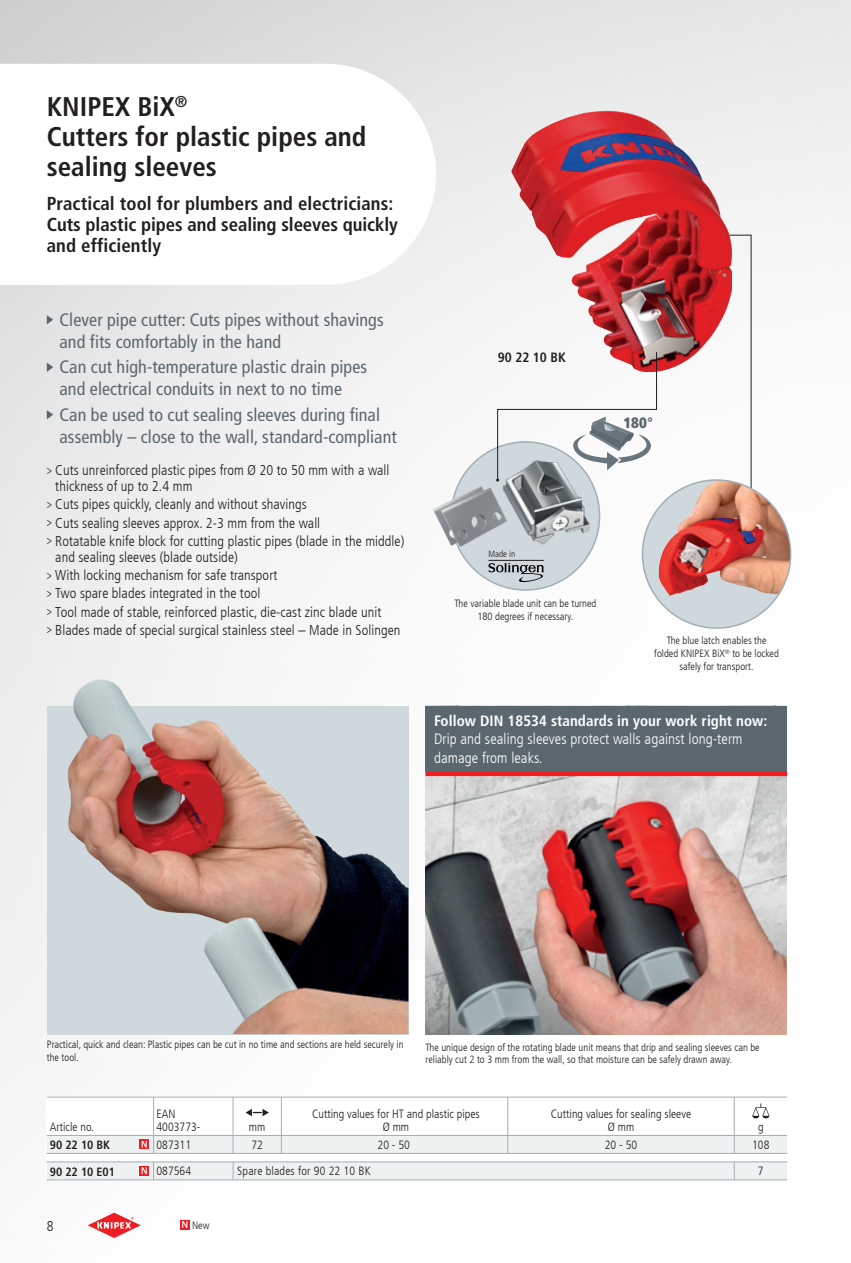
<style>
.page{position:relative;width:851px;height:1263px;background:#fff}
.page>*{position:absolute;margin:0;border:0;box-sizing:border-box;transform-origin:0 0}
.t1{font:700 condensed 27px/30px "Frutiger LT Com";color:#231f20}
.t2{font:700 condensed 18.75px/21px "Frutiger LT Com";letter-spacing:.005em;color:#231f20}
.t3{font:condensed 18px/21.6px "Frutiger LT Com";letter-spacing:.005em;color:#5a676e}
.t4{font:300 condensed 15px/18.8px "Frutiger LT Com";letter-spacing:.005em;color:#fff}
.t5{font:700 condensed 15px "Frutiger LT Com";letter-spacing:.005em;color:#fff}
.t6{font:900 condensed 15px "Frutiger LT Com";color:#5a676e}
.t7{font:300 condensed 14.25px/18.3px "Frutiger LT Com";letter-spacing:.005em;color:#231f20}
.t8{font:700 condensed 13.5px "Frutiger LT Com";color:#231f20}
.t9{font:300 condensed 12px/12.8px "Frutiger LT Com";color:#231f20;text-align:center}
.t10{font:700 condensed 12px "Frutiger LT Com";color:#231f20}
.t11{font:300 condensed 10.5px/12.8px "Frutiger LT Com";color:#231f20}
.t12{font:300 condensed 9px "Frutiger LT Com";color:#231f20}
.s1{font-weight:400;font-size:12px}
</style>
<div class="page">
<img style="left:0;top:0;width:850px;height:1230px">
<svg style="left:0;top:64px;width:436px;height:221px"></svg>
<svg style="left:88px;top:1213px;width:53px;height:25px"></svg>
<div style="left:451px;top:442px;width:148px;height:148px;background:#cfd8dd;border-radius:50%"></div>
<img style="left:503px;top:482px;width:89px;height:63px">
<img style="left:432px;top:486px;width:76px;height:62px">
<svg style="left:724px;top:234px;width:28px;height:246px"></svg>
<svg style="left:642px;top:480px;width:148px;height:148px;background:#cac4c3"></svg>
<img style="left:658px;top:480px;width:116px;height:116px">
<img style="left:511px;top:111px;width:220px;height:261px">
<img style="left:425px;top:776px;width:361px;height:258px">
<div style="left:425px;top:771px;width:362px;height:5px;background:#ee1d23"></div>
<div style="left:47px;top:706px;width:361px;height:328px;background:#cfd8dd"></div>
<img style="left:68px;top:682px;width:340px;height:352px">
<svg style="left:496px;top:351px;width:161px;height:131px"></svg>
<svg style="left:180px;top:1220px;width:9px;height:9px"></svg>
<svg style="left:182px;top:1221px;width:5px;height:7px"></svg>
<div style="left:47px;top:1097px;width:740px;height:83px;background:#fff"></div>
<hr style="left:47px;top:1097px;width:106px;height:1px;background:#a3aeb5">
<hr style="left:153px;top:1097px;width:80px;height:1px;background:#a3aeb5">
<hr style="left:153px;top:1097px;width:1px;height:38px;background:#a3aeb5">
<hr style="left:233px;top:1097px;width:48px;height:1px;background:#a3aeb5">
<hr style="left:233px;top:1097px;width:1px;height:38px;background:#a3aeb5">
<hr style="left:508px;top:1097px;width:226px;height:1px;background:#a3aeb5">
<hr style="left:734px;top:1097px;width:53px;height:1px;background:#a3aeb5">
<hr style="left:733px;top:1097px;width:1px;height:38px;background:#a3aeb5">
<hr style="left:281px;top:1097px;width:227px;height:1px;background:#a3aeb5">
<hr style="left:281px;top:1097px;width:1px;height:38px;background:#a3aeb5">
<hr style="left:507px;top:1097px;width:1px;height:38px;background:#a3aeb5">
<svg style="left:245px;top:1109px;width:24px;height:7px"></svg>
<svg style="left:752px;top:1103px;width:17px;height:15px"></svg>
<svg style="left:47px;top:1135px;width:740px;height:45px"></svg>
<svg style="left:47px;top:315px;width:6px;height:9px"></svg>
<svg style="left:47px;top:363px;width:6px;height:9px"></svg>
<svg style="left:47px;top:410px;width:6px;height:9px"></svg>
<svg style="left:488px;top:563px;width:56px;height:19px"></svg>
<hr style="left:488px;top:560px;width:56px;height:1px;background:#231f20">
<div style="left:425px;top:706px;width:362px;height:66px;background:#5a676e"></div>
<h1 class="t1" style="left:47px;top:92px;width:321px">KNIPEX BiX<sup>®<br></sup>Cutters for plastic pipes and sealing sleeves</h1>
<h2 class="t2" style="left:47px;top:193px;width:352px">Practical tool for plumbers and electricians:<br>Cuts plastic pipes and sealing sleeves quickly and efficiently</h2>
<p class="t3" style="left:60px;top:309px;width:325px">Clever pipe cutter: Cuts pipes without shavings and fits comfortably in the hand</p>
<p class="t3" style="left:60px;top:357px;width:309px">Can cut high-temperature plastic drain pipes and electrical conduits in next to no time</p>
<p class="t3" style="left:60px;top:404px;width:339px">Can be used to cut sealing sleeves during final assembly – close to the wall, standard-compliant</p>
<p class="t7" style="left:55px;top:463px;width:335px;line-height:15.8px;text-indent:-9px"><span class="s1">&gt;</span> Cuts unreinforced plastic pipes from Ø 20 to 50 mm with a wall thickness of up to 2.4 mm</p>
<p class="t7" style="left:47px;top:495px;width:359px"><span class="s1">&gt;</span> Cuts pipes quickly, cleanly and without shavings<br><span class="s1">&gt;</span> Cuts sealing sleeves approx. 2-3 mm from the wall<br><span class="s1">&gt;</span> Rotatable knife block for cutting plastic pipes (blade in the middle)</p>
<p class="t7" style="left:47px;top:548px;width:355px;text-indent:9px">and sealing sleeves (blade outside)<br><span class="s1">&gt;</span> With locking mechanism for safe transport<br><span class="s1">&gt;</span> Two spare blades integrated in the tool<br><span class="s1">&gt;</span> Tool made of stable, reinforced plastic, die-cast zinc blade unit<br><span class="s1">&gt;</span> Blades made of special surgical stainless steel – Made in Solingen</p>
<p class="t8" style="left:497px;top:350px;width:69px">90 22 10 BK</p>
<p class="t6" style="left:623px;top:414px;width:31px">180°</p>
<p class="t12" style="left:488px;top:549px;width:28px">Made in</p>
<p class="t11" style="left:454px;top:597px;width:143px;text-align:center">The variable blade unit can be turned<br>180 degrees if necessary.</p>
<p class="t11" style="left:654px;top:634px;width:126px;text-align:center">The blue latch enables the folded KNIPEX BiX<sup>®</sup> to be locked safely for transport.</p>
<p class="t5" style="left:434px;top:711px;width:335px">Follow DIN 18534 standards in your work right now:</p>
<p class="t4" style="left:434px;top:730px;width:310px">Drip and sealing sleeves protect walls against long-term damage from leaks.</p>
<p class="t11" style="left:47px;top:1038px;width:358px">Practical, quick and clean: Plastic pipes can be cut in no time and sections are held securely in the tool.</p>
<p class="t11" style="left:425px;top:1041px;width:336px">The unique design of the rotating blade unit means that drip and sealing sleeves can be reliably cut 2 to 3 mm from the wall, so that moisture can be safely drawn away.</p>
<p class="t9" style="left:50px;top:1121px;width:46px">Article no.</p>
<p class="t9" style="left:156px;top:1108px;width:45px;text-align:left">EAN<br>4003773-</p>
<p class="t9" style="left:249px;top:1121px;width:18px">mm</p>
<p class="t9" style="left:312px;top:1108px;width:169px">Cutting values for HT and plastic pipes<br>Ø mm</p>
<p class="t9" style="left:550px;top:1108px;width:142px">Cutting values for sealing sleeve<br>Ø mm</p>
<p class="t9" style="left:758px;top:1121px;width:7px">g</p>
<p class="t10" style="left:50px;top:1138px;width:62px">90 22 10 BK</p>
<p class="t9" style="left:156px;top:1138px;width:36px">087311</p>
<p class="t9" style="left:251px;top:1138px;width:13px">72</p>
<p class="t9" style="left:377px;top:1138px;width:34px">20 - 50</p>
<p class="t9" style="left:604px;top:1138px;width:34px">20 - 50</p>
<p class="t9" style="left:752px;top:1138px;width:19px">108</p>
<p class="t10" style="left:50px;top:1164px;width:67px">90 22 10 E01</p>
<p class="t9" style="left:156px;top:1165px;width:36px">087564</p>
<p class="t9" style="left:237px;top:1165px;width:135px">Spare blades for 90 22 10 BK</p>
<p class="t9" style="left:757px;top:1165px;width:7px">7</p>
<p class="t7" style="left:47px;top:1217px;width:8px">8</p>
<p class="t11" style="left:192px;top:1219px;width:19px">New</p>
</div>
